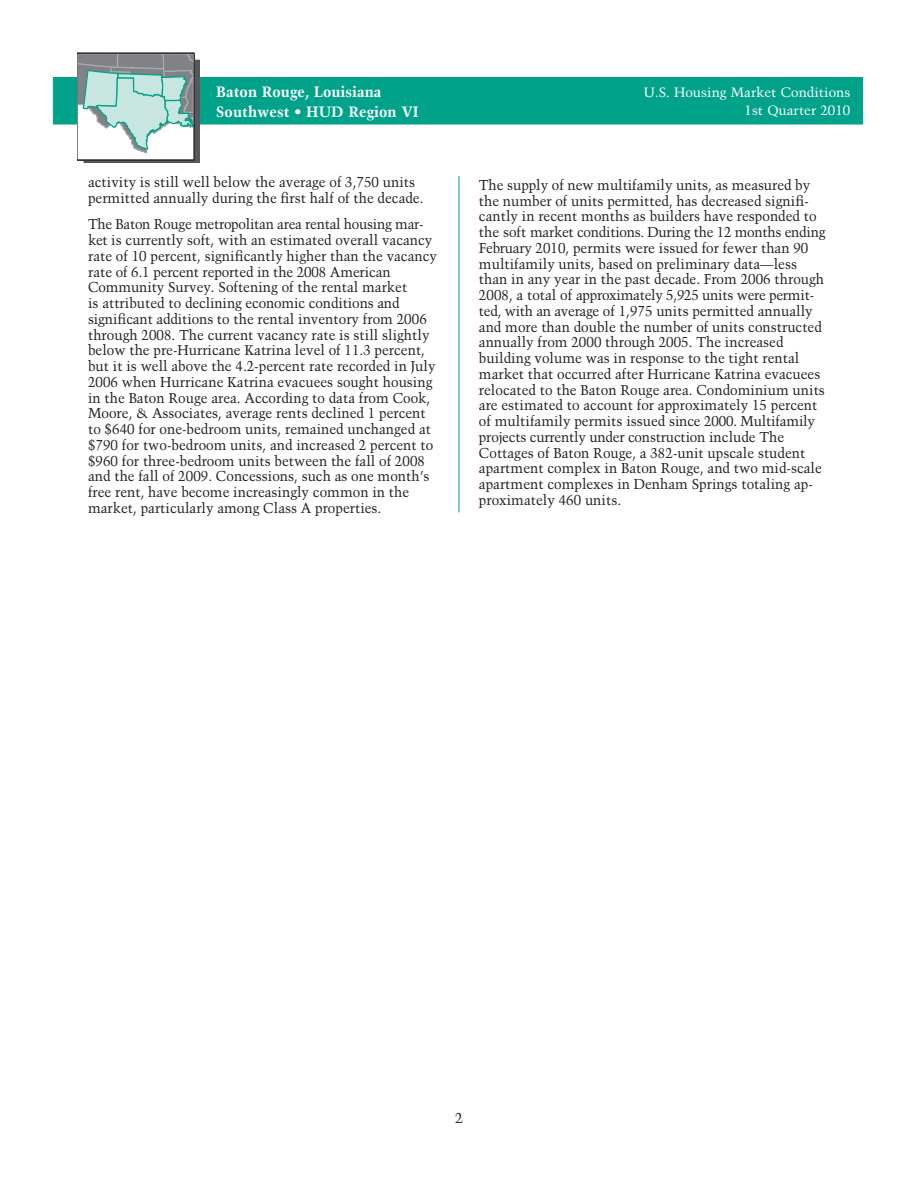
<style>
.page{position:relative;width:918px;height:1188px;background:#fff}
.page>*{position:absolute;margin:0;border:0;box-sizing:border-box;transform-origin:0 0}
.t1{font:700 15px "Trump Mediaeval";color:#fff}
.t2{font:14.25px/15.8px "Trump Mediaeval";color:#231f20;scale:.95 1}
.t3{font:14.25px "Trump Mediaeval";color:#231f20}
.t4{font:13.5px "Trump Mediaeval";color:#fff}
</style>
<div class="page">
<div style="left:53px;top:77px;width:810px;height:47px;background:#00a38a"></div>
<div style="left:194px;top:60px;width:6px;height:103px;background:#57585a"></div>
<hr style="left:84px;top:161px;width:116px;height:2px;background:#57585a">
<svg style="left:78px;top:52px;width:121px;height:109px"></svg>
<hr style="left:459px;top:176px;width:1px;height:337px;background:#00a38a">
<p class="t1" style="left:216px;top:83px;width:167px">Baton Rouge, Louisiana</p>
<p class="t1" style="left:216px;top:102px;width:204px">Southwest • HUD Region VI</p>
<p class="t2" style="left:88px;top:174px;width:355px">activity is still well below the average of 3,750 units permitted annually during the first half of the decade.</p>
<p class="t2" style="left:88px;top:216px;width:369px">The Baton Rouge metropolitan area rental housing mar&shy;ket is currently soft, with an estimated overall vacancy rate of 10 percent, significantly higher than the vacancy rate of 6.1 percent reported in the 2008 American Community Survey. Softening of the rental market<br>is attributed to declining economic conditions and significant additions to the rental inventory from 2006 through 2008. The current vacancy rate is still slightly below the pre-Hurricane Katrina level of 11.3 percent, but it is well above the 4.2-percent rate recorded in July 2006 when Hurricane Katrina evacuees sought housing in the Baton Rouge area. According to data from Cook, Moore, &amp; Associates, average rents declined 1 percent to $640 for one-bedroom units, remained unchanged at $790 for two-bedroom units, and increased 2 percent to $960 for three-bedroom units between the fall of 2008 and the fall of 2009. Concessions, such as one month’s free rent, have become increasingly common in the market, particularly among Class A properties.</p>
<p class="t4" style="left:644px;top:84px;width:208px">U.S. Housing Market Conditions</p>
<p class="t4" style="left:744px;top:102px;width:107px">1st Quarter 2010</p>
<p class="t2" style="left:479px;top:177px;width:366px">The supply of new multifamily units, as measured by the number of units permitted, has decreased signifi&shy;cantly in recent months as builders have responded to the soft market conditions. During the 12 months ending February 2010, permits were issued for fewer than 90 multifamily units, based on preliminary data—less than in any year in the past decade. From 2006 through 2008, a total of approximately 5,925 units were permit&shy;ted, with an average of 1,975 units permitted annually and more than double the number of units constructed annually from 2000 through 2005. The increased building volume was in response to the tight rental market that occurred after Hurricane Katrina evacuees relocated to the Baton Rouge area. Condominium units are estimated to account for approximately 15 percent of multifamily permits issued since 2000. Multifamily projects currently under construction include The Cottages of Baton Rouge, a 382-unit upscale student apartment complex in Baton Rouge, and two mid-scale apartment complexes in Denham Springs totaling ap&shy;proximately 460 units.</p>
<p class="t3" style="left:455px;top:1110px;width:9px">2</p>
</div>
